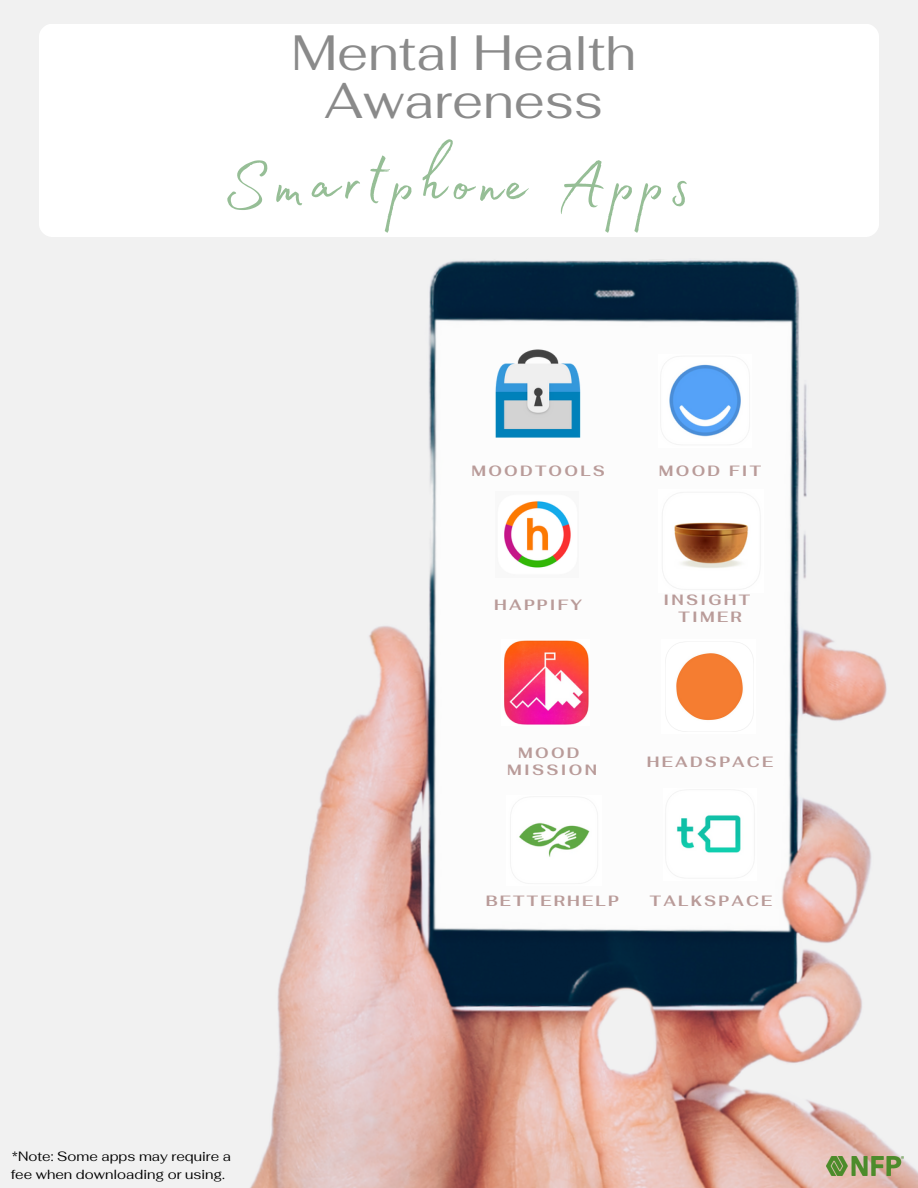
<style>
.page{position:relative;width:918px;height:1188px;background:#f1f1f1}
.page>*{position:absolute;margin:0;border:0;box-sizing:border-box;transform-origin:0 0}
.t1{font:79.95px "Madelyn Fill";letter-spacing:.09em;color:#96be96}
.t2{font:49.5px/47.2px "Fahkwang";letter-spacing:-.005em;color:#8a8a8a;text-align:center}
.t3{font:700 14.85px/17.2px "Fahkwang";letter-spacing:.15em;color:#b99b99;text-align:center}
.t4{font:13.5px/18px "Fahkwang";color:#000}
</style>
<div class="page">
<img style="left:250px;top:260px;width:668px;height:928px">
<img style="left:658px;top:489px;width:105px;height:104px">
<img style="left:491px;top:348px;width:94px;height:93px">
<img style="left:658px;top:354px;width:94px;height:94px">
<img style="left:495px;top:492px;width:83px;height:85px">
<img style="left:502px;top:640px;width:88px;height:85px">
<img style="left:661px;top:640px;width:95px;height:93px">
<img style="left:507px;top:795px;width:94px;height:90px">
<img style="left:664px;top:788px;width:93px;height:93px">
<div style="left:39px;top:24px;width:840px;height:213px;background:#fff;border-radius:14px"></div>
<img style="left:826px;top:1156px;width:78px;height:19px">
<h2 class="t2" style="left:292px;top:29px;width:346px">Mental Health<br>Awareness</h2>
<h1 class="t1" style="left:223px;top:123px;width:468px">Smartphone Apps</h1>
<p class="t3" style="left:471px;top:462px;width:135px">MOODTOOLS</p>
<p class="t3" style="left:659px;top:462px;width:104px">MOOD FIT</p>
<p class="t3" style="left:494px;top:596px;width:89px">HAPPIFY</p>
<p class="t3" style="left:663px;top:591px;width:88px">INSIGHT<br>TIMER</p>
<p class="t3" style="left:507px;top:744px;width:91px">MOOD<br>MISSION</p>
<p class="t3" style="left:647px;top:753px;width:128px">HEADSPACE</p>
<p class="t4" style="left:11px;top:1147px;width:222px">*Note: Some apps may require a fee when downloading or using.</p>
<p class="t3" style="left:486px;top:892px;width:134px">BETTERHELP</p>
<p class="t3" style="left:650px;top:892px;width:124px">TALKSPACE</p>
</div>
